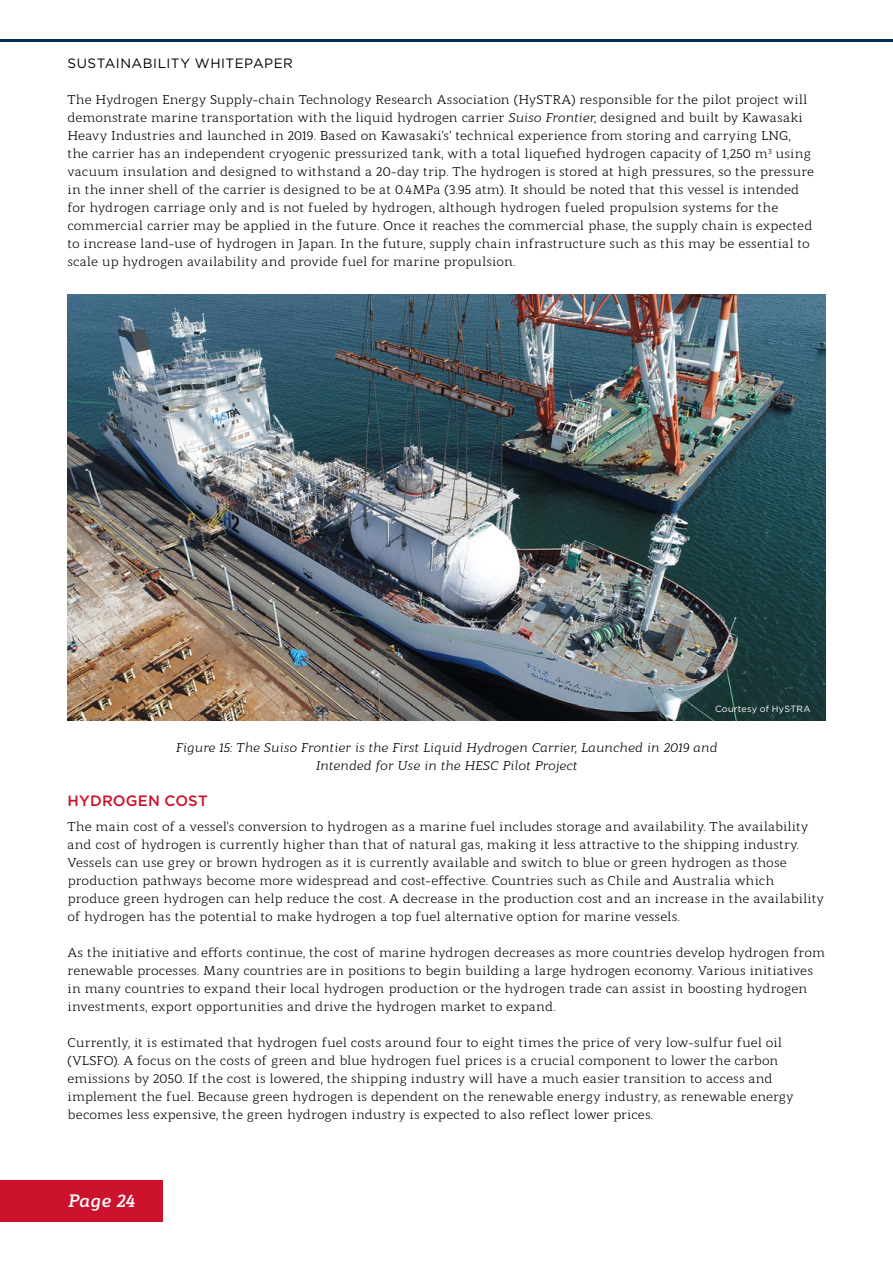
<style>
.page{position:relative;width:893px;height:1263px;background:#fff}
.page>*{position:absolute;margin:0;border:0;box-sizing:border-box;transform-origin:0 0}
.t1{font:italic 700 18px "Modum";color:#fff}
.t2{font:500 15px "Gotham";letter-spacing:.01em;color:#cd122d}
.t3{font:13.5px "Gotham";letter-spacing:.04em;color:#000}
.t4{font:12.75px/18px "Modum";color:#000}
.t5{font:italic 12.75px/18px "Modum";letter-spacing:-.01em;color:#000;text-align:center}
.t6{font:9px "Gotham";letter-spacing:.025em;color:#fff}
.s1{font-style:italic}
</style>
<div class="page">
<img style="left:68px;top:294px;width:757px;height:426px">
<hr style="left:0;top:39px;width:893px;height:3px;background:#003057">
<div style="left:0;top:1180px;width:163px;height:41px;background:#cd122d"></div>
<p class="t3" style="left:68px;top:54px;width:227px">SUSTAINABILITY WHITEPAPER</p>
<p class="t4" style="left:67px;top:89px;width:748px">The Hydrogen Energy Supply-chain Technology Research Association (HySTRA) responsible for the pilot project will demonstrate marine transportation with the liquid hydrogen carrier <span class="s1">Suiso Frontier</span>, designed and built by Kawasaki Heavy Industries and launched in 2019. Based on Kawasaki’s’ technical experience from storing and carrying LNG, the carrier has an independent cryogenic pressurized tank, with a total liquefied hydrogen capacity of 1,250 m<sup>3</sup> using vacuum insulation and designed to withstand a 20-day trip. The hydrogen is stored at high pressures, so the pressure in the inner shell of the carrier is designed to be at 0.4MPa (3.95 atm). It should be noted that this vessel is intended for hydrogen carriage only and is not fueled by hydrogen, although hydrogen fueled propulsion systems for the commercial carrier may be applied in the future. Once it reaches the commercial phase, the supply chain is expected to increase land-use of hydrogen in Japan. In the future, supply chain infrastructure such as this may be essential to scale up hydrogen availability and provide fuel for marine propulsion.</p>
<p class="t6" style="left:715px;top:703px;width:97px">Courtesy of HySTRA</p>
<p class="t5" style="left:176px;top:737px;width:543px">Figure 15: The Suiso Frontier is the First Liquid Hydrogen Carrier, Launched in 2019 and<br>Intended for Use in the HESC Pilot Project</p>
<p class="t2" style="left:67px;top:791px;width:142px">HYDROGEN COST</p>
<p class="t4" style="left:67px;top:816px;width:758px">The main cost of a vessel’s conversion to hydrogen as a marine fuel includes storage and availability. The availability and cost of hydrogen is currently higher than that of natural gas, making it less attractive to the shipping industry.<br>Vessels can use grey or brown hydrogen as it is currently available and switch to blue or green hydrogen as those production pathways become more widespread and cost-effective. Countries such as Chile and Australia which produce green hydrogen can help reduce the cost. A decrease in the production cost and an increase in the availability of hydrogen has the potential to make hydrogen a top fuel alternative option for marine vessels.</p>
<p class="t4" style="left:67px;top:942px;width:759px">As the initiative and efforts continue, the cost of marine hydrogen decreases as more countries develop hydrogen from renewable processes. Many countries are in positions to begin building a large hydrogen economy. Various initiatives in many countries to expand their local hydrogen production or the hydrogen trade can assist in boosting hydrogen investments, export opportunities and drive the hydrogen market to expand.</p>
<p class="t4" style="left:67px;top:1032px;width:728px">Currently, it is estimated that hydrogen fuel costs around four to eight times the price of very low-sulfur fuel oil (VLSFO). A focus on the costs of green and blue hydrogen fuel prices is a crucial component to lower the carbon emissions by 2050. If the cost is lowered, the shipping industry will have a much easier transition to access and implement the fuel. Because green hydrogen is dependent on the renewable energy industry, as renewable energy becomes less expensive, the green hydrogen industry is expected to also reflect lower prices.</p>
<h1 class="t1" style="left:68px;top:1187px;width:69px">Page 24</h1>
</div>
